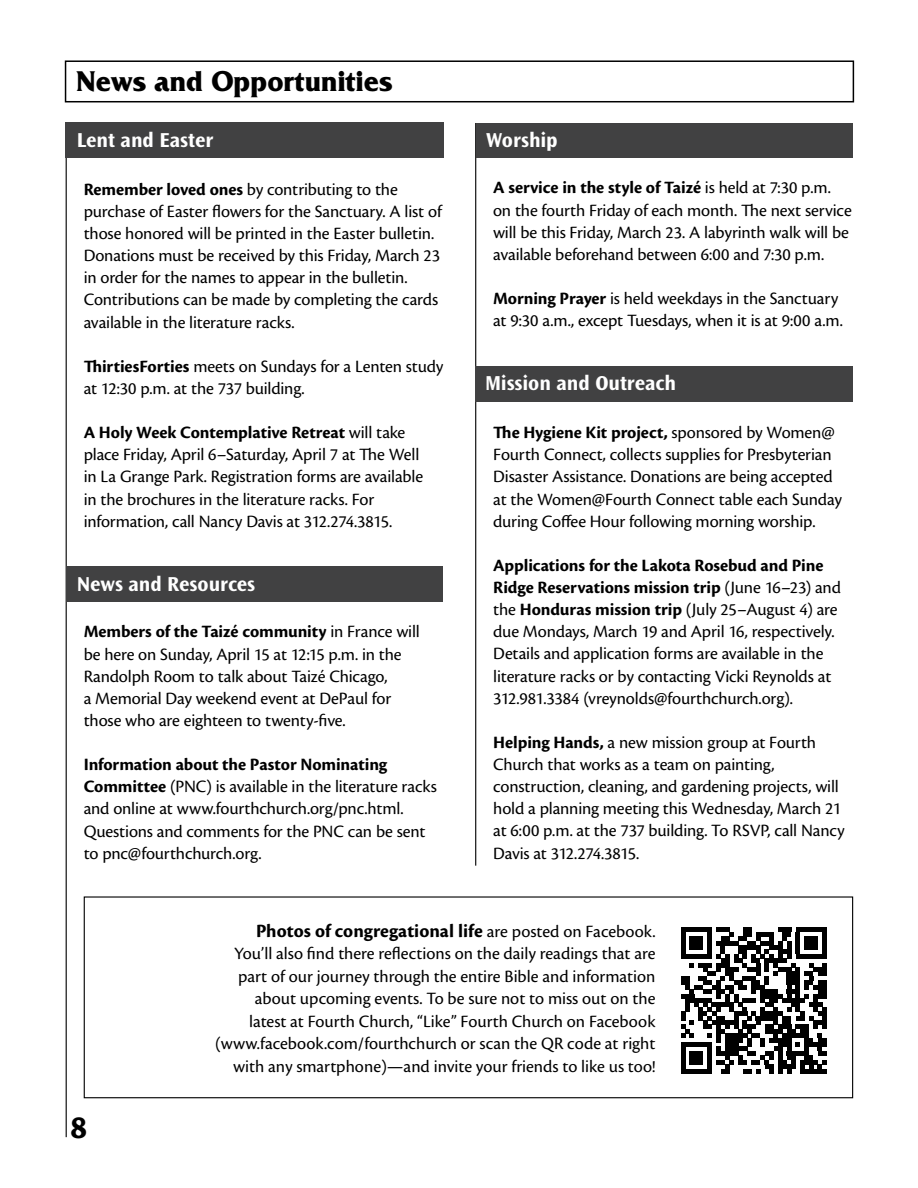
<style>
.page{position:relative;width:918px;height:1188px;background:#fff}
.page>*{position:absolute;margin:0;border:0;box-sizing:border-box;transform-origin:0 0}
.t1{font:700 34.5px "Cronos Pro";color:#000}
.t2{font:700 30px "Friz Quadrata Std";letter-spacing:.005em;color:#000;scale:.94 1}
.t3{font:700 21px "Ocean Sans Std";letter-spacing:-.005em;color:#fff}
.t4{font:700 19.5px "Cronos Pro";letter-spacing:.005em;color:#000}
.t5{font:18px/22.2px "Cronos Pro";letter-spacing:-.01em;color:#000}
.s1{font-weight:700}
.s2{font-weight:400;font-size:18px}
</style>
<div class="page">
<hr style="left:475px;top:123px;width:1px;height:743px;background:#000">
<hr style="left:66px;top:123px;width:1px;height:1014px;background:#000">
<svg style="left:681px;top:928px;width:146px;height:145px"></svg>
<hr style="left:778px;top:928px;width:13px;height:4px;background:#000">
<hr style="left:796px;top:928px;width:31px;height:4px;background:#000">
<div style="left:84px;top:896px;width:769px;height:202px;border:1px solid #000"></div>
<div style="left:65px;top:60px;width:789px;height:42px;border:2px solid #000"></div>
<div style="left:475px;top:366px;width:378px;height:36px;background:#414142"></div>
<div style="left:65px;top:123px;width:379px;height:35px;background:#414142"></div>
<div style="left:67px;top:566px;width:376px;height:36px;background:#414142"></div>
<div style="left:476px;top:123px;width:377px;height:35px;background:#414142"></div>
<h2 class="t2" style="left:76px;top:65px;width:338px">News and Opportunities</h2>
<p class="t3" style="left:77px;top:128px;width:138px">Lent and Easter</p>
<p class="t5" style="left:84px;top:178px;width:360px"><span class="s1">Remember loved ones</span> by contributing to the purchase of Easter flowers for the Sanctuary. A list of those honored will be printed in the Easter bulletin.<br>Donations must be received by this Friday, March 23 in order for the names to appear in the bulletin.<br>Contributions can be made by completing the cards available in the literature racks.</p>
<p class="t5" style="left:84px;top:355px;width:361px"><span class="s1">ThirtiesForties</span> meets on Sundays for a Lenten study at 12:30 p.m. at the 737 building.</p>
<p class="t5" style="left:84px;top:422px;width:341px"><span class="s1">A Holy Week Contemplative Retreat</span> will take place Friday, April 6–Saturday, April 7 at The Well in La Grange Park. Registration forms are available in the brochures in the literature racks. For information, call Nancy Davis at 312.274.3815.</p>
<p class="t3" style="left:77px;top:572px;width:180px">News and Resources</p>
<p class="t5" style="left:84px;top:621px;width:338px"><span class="s1">Members of the Taizé community</span> in France will be here on Sunday, April 15 at 12:15 p.m. in the Randolph Room to talk about Taizé Chicago,<br>a Memorial Day weekend event at DePaul for those who are eighteen to twenty-five.</p>
<p class="t5" style="left:84px;top:754px;width:355px"><span class="s1">Information about the Pastor Nominating Committee</span> (PNC) is available in the literature racks and online at www.fourthchurch.org/pnc.html.<br>Questions and comments for the PNC can be sent to pnc@fourthchurch.org.</p>
<p class="t3" style="left:486px;top:128px;width:73px">Worship</p>
<p class="t5" style="left:493px;top:177px;width:360px"><span class="s1">A service in the style of Taizé</span> is held at 7:30 p.m. on the fourth Friday of each month. The next service will be this Friday, March 23. A labyrinth walk will be available beforehand between 6:00 and 7:30 p.m.</p>
<p class="t5" style="left:493px;top:287px;width:351px"><span class="s1">Morning Prayer</span> is held weekdays in the Sanctuary at 9:30 a.m., except Tuesdays, when it is at 9:00 a.m.</p>
<p class="t3" style="left:485px;top:372px;width:193px">Mission and Outreach</p>
<p class="t5" style="left:493px;top:422px;width:350px"><span class="s1">The Hygiene Kit project,</span> sponsored by Women@ Fourth Connect, collects supplies for Presbyterian Disaster Assistance. Donations are being accepted at the Women@Fourth Connect table each Sunday during Coffee Hour following morning worship.</p>
<p class="t5" style="left:493px;top:554px;width:349px"><span class="s1">Applications for the Lakota Rosebud and Pine Ridge Reservations mission trip</span> (June 16–23) and the <span class="s1">Honduras mission trip</span> (July 25–August 4) are due Mondays, March 19 and April 16, respectively.<br>Details and application forms are available in the literature racks or by contacting Vicki Reynolds at 312.981.3384 (vreynolds@fourthchurch.org).</p>
<p class="t5" style="left:493px;top:731px;width:353px"><span class="s1">Helping Hands,</span> a new mission group at Fourth Church that works as a team on painting, construction, cleaning, and gardening projects, will hold a planning meeting this Wednesday, March 21 at 6:00 p.m. at the 737 building. To RSVP, call Nancy Davis at 312.274.3815.</p>
<h1 class="t1" style="left:70px;top:1107px;width:19px">8</h1>
<p class="t4" style="left:256px;top:919px;width:401px">Photos of congregational life <span class="s2">are posted on Facebook.</span></p>
<p class="t5" style="left:215px;top:942px;width:442px;text-align:right">You’ll also find there reflections on the daily readings that are part of our journey through the entire Bible and information about upcoming events. To be sure not to miss out on the latest at Fourth Church, “Like” Fourth Church on Facebook (www.facebook.com/fourthchurch or scan the QR code at right with any smartphone)—and invite your friends to like us too!</p>
</div>
